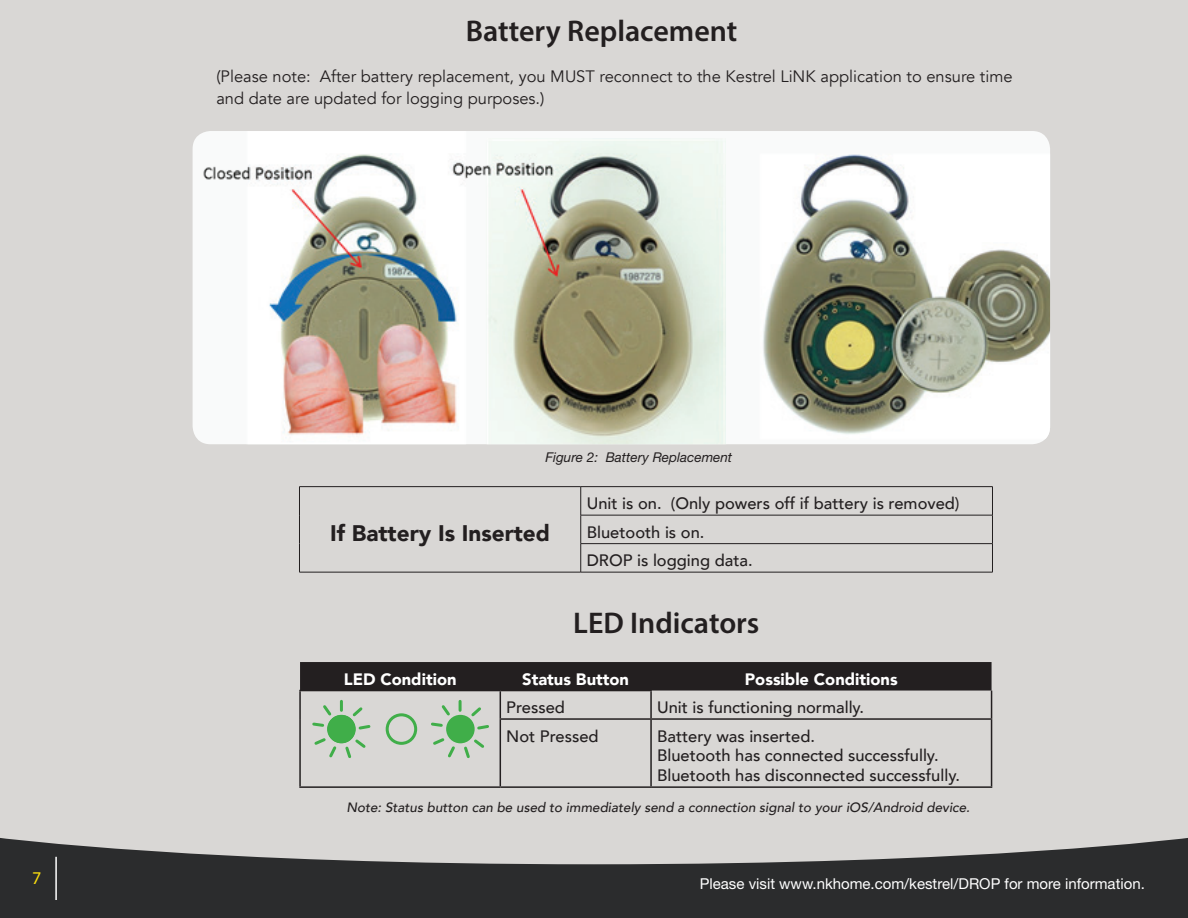
<style>
.page{position:relative;width:1188px;height:918px;background:#fff}
.page>*{position:absolute;margin:0;border:0;box-sizing:border-box;transform-origin:0 0}
.t1{font:600 30px "Myriad Pro";color:#231f20}
.t2{font:900 22.5px "Avenir";color:#231f20}
.t3{font:18px "Myriad Pro";color:#fadd0e}
.t4{font:500 16.5px/28.5px "Avenir";color:#231f20}
.t5{font:16.5px/21.6px "Avenir";color:#231f20}
.t6{font:900 16.5px "Avenir";color:#fff}
.t7{font:15px "Helvetica Neue LT Std";color:#fff}
.t8{font:italic 500 13.5px "Avenir";color:#231f20}
.t9{font:italic 13.5px "Helvetica Neue LT Std";color:#231f20}
</style>
<div class="page">
<div style="left:0;top:0;width:1188px;height:917px;background:#d9d7d5"></div>
<svg style="left:0;top:838px;width:1188px;height:80px;fill:#2b2c2d"></svg>
<hr style="left:55px;top:857px;width:2px;height:43px;background:#fff">
<img style="left:193px;top:131px;width:857px;height:313px">
<hr style="left:299px;top:486px;width:282px;height:1px;background:#231f20">
<svg style="left:299px;top:487px;width:1px;height:85px"></svg>
<hr style="left:299px;top:572px;width:282px;height:1px;background:#231f20">
<hr style="left:581px;top:486px;width:412px;height:1px;background:#231f20">
<hr style="left:581px;top:515px;width:412px;height:1px;background:#231f20">
<hr style="left:581px;top:543px;width:412px;height:1px;background:#231f20">
<svg style="left:580px;top:487px;width:1px;height:85px"></svg>
<svg style="left:992px;top:487px;width:1px;height:85px"></svg>
<hr style="left:581px;top:572px;width:412px;height:1px;background:#231f20">
<hr style="left:991px;top:720px;width:1px;height:66px;background:#231f20">
<hr style="left:651px;top:786px;width:341px;height:2px;background:#231f20">
<hr style="left:299px;top:690px;width:201px;height:1px;background:#231f20">
<hr style="left:299px;top:691px;width:2px;height:28px;background:#231f20">
<hr style="left:299px;top:719px;width:2px;height:67px;background:#231f20">
<hr style="left:500px;top:720px;width:1px;height:66px;background:#231f20">
<hr style="left:650px;top:720px;width:2px;height:66px;background:#231f20">
<hr style="left:299px;top:786px;width:201px;height:2px;background:#231f20">
<hr style="left:500px;top:786px;width:151px;height:2px;background:#231f20">
<svg style="left:300px;top:662px;width:692px;height:98px"></svg>
<h1 class="t1" style="left:466px;top:12px;width:273px">Battery Replacement</h1>
<p class="t5" style="left:216px;top:66px;width:798px">(Please note: After battery replacement, you MUST reconnect to the Kestrel LiNK application to ensure time and date are updated for logging purposes.)</p>
<p class="t9" style="left:545px;top:449px;width:188px">Figure 2: Battery Replacement</p>
<h2 class="t2" style="left:330px;top:514px;width:221px">If Battery Is Inserted</h2>
<p class="t4" style="left:587px;top:488px;width:374px">Unit is on. (Only powers off if battery is removed)<br>Bluetooth is on.<br>DROP is logging data.</p>
<h1 class="t1" style="left:573px;top:604px;width:188px">LED Indicators</h1>
<p class="t6" style="left:344px;top:665px;width:114px">LED Condition</p>
<p class="t6" style="left:522px;top:665px;width:108px">Status Button</p>
<p class="t6" style="left:745px;top:665px;width:154px">Possible Conditions</p>
<p class="t4" style="left:506px;top:692px;width:60px">Pressed</p>
<p class="t4" style="left:657px;top:692px;width:209px">Unit is functioning normally.</p>
<p class="t4" style="left:506px;top:721px;width:94px">Not Pressed</p>
<p class="t4" style="left:657px;top:725px;width:304px;line-height:19.8px">Battery was inserted.<br>Bluetooth has connected successfully.<br>Bluetooth has disconnected successfully.</p>
<p class="t8" style="left:346px;top:799px;width:625px">Note: Status button can be used to immediately send a connection signal to your iOS/Android device.</p>
<p class="t3" style="left:32px;top:867px;width:11px">7</p>
<p class="t7" style="left:700px;top:875px;width:447px">Please visit www.nkhome.com/kestrel/DROP for more information.</p>
</div>
